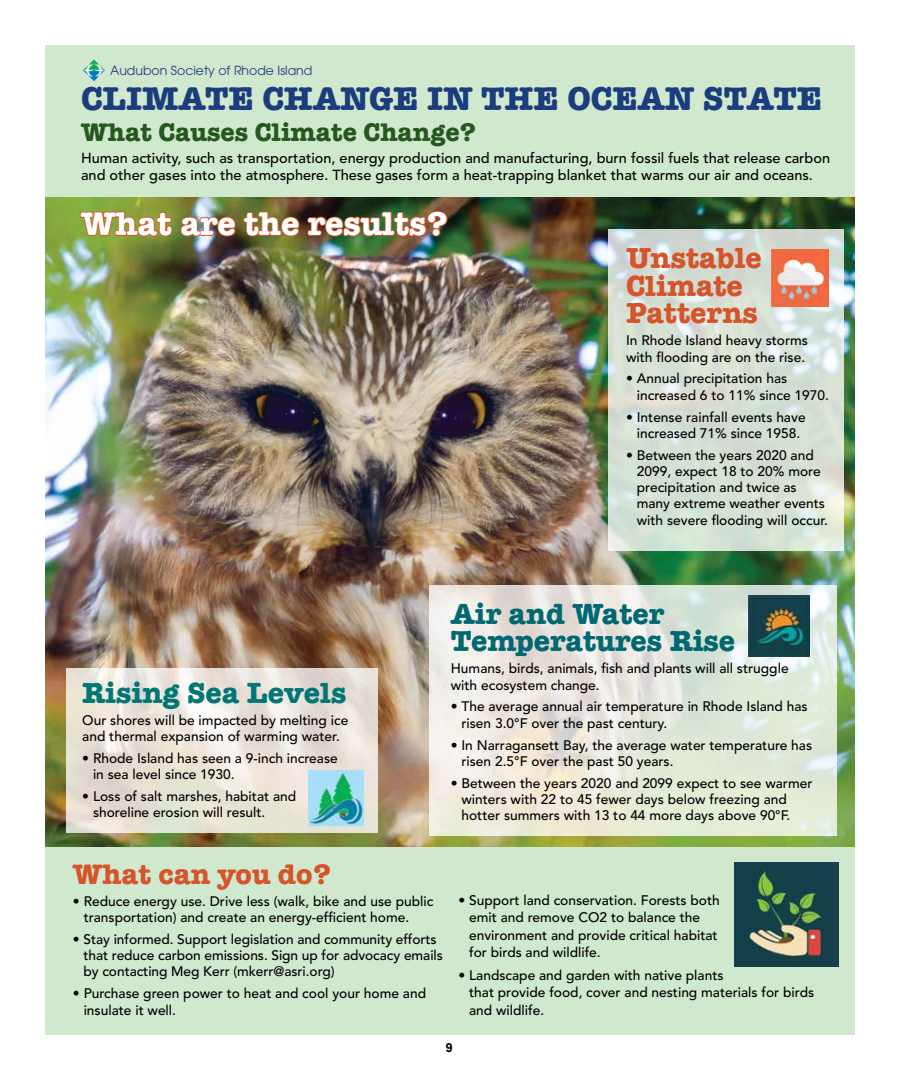
<style>
.page{position:relative;width:900px;height:1080px;background:#fff}
.page>*{position:absolute;margin:0;border:0;box-sizing:border-box;transform-origin:0 0}
.t1{font:700 33.88px "American Typewriter";color:#1a3d7d}
.t2{font:700 33.75px "American Typewriter";color:#fff}
.t3{font:700 30px/27.5px "American Typewriter";color:#006871}
.t4{font:700 30px/27.5px "American Typewriter";color:#d6542a}
.t5{font:700 30px "American Typewriter";color:#007774}
.t6{font:700 29px "American Typewriter";color:#d6542a}
.t7{font:700 26.25px "American Typewriter";color:#25581f}
.t8{font:500 14.5px/17px "Avenir";color:#000}
.t9{font:500 13.75px/16.2px "Avenir";color:#000}
.t10{font:12.5px "Avant Garde";color:#1a3d7d}
.t11{font:700 12.5px "Arial";color:#000}
</style>
<div class="page">
<div style="left:45px;top:45px;width:810px;height:990px;background:#d0e8cd"></div>
<img style="left:45px;top:198px;width:810px;height:649px">
<svg style="left:78px;top:199px;width:96px;height:41px;background:#989238"></svg>
<img style="left:180px;top:210px;width:269px;height:28px">
<svg style="left:608px;top:229px;width:236px;height:322px"></svg>
<svg style="left:429px;top:585px;width:407px;height:250px"></svg>
<svg style="left:67px;top:669px;width:311px;height:164px;background:#e9e3d9"></svg>
<img style="left:772px;top:250px;width:56px;height:56px">
<img style="left:749px;top:596px;width:61px;height:60px">
<img style="left:734px;top:862px;width:105px;height:104px">
<img style="left:308px;top:770px;width:56px;height:56px">
<img style="left:83px;top:59px;width:22px;height:22px">
<p class="t10" style="left:110px;top:63px;width:204px">Audubon Society of Rhode Island</p>
<h1 class="t1" style="left:81px;top:69px;width:743px">CLIMATE CHANGE IN THE OCEAN STATE</h1>
<h3 class="t7" style="left:81px;top:110px;width:396px">What Causes Climate Change?</h3>
<p class="t8" style="left:81px;top:150px;width:751px">Human activity, such as transportation, energy production and manufacturing, burn fossil fuels that release carbon and other gases into the atmosphere. These gases form a heat-trapping blanket that warms our air and oceans.</p>
<h2 class="t2" style="left:81px;top:195px;width:368px">What are the results?</h2>
<h3 class="t4" style="left:626px;top:243px;width:137px">Unstable<br>Climate<br>Patterns</h3>
<p class="t9" style="left:626px;top:333px;width:183px">In Rhode Island heavy storms with flooding are on the rise.</p>
<p class="t9" style="left:637px;top:371px;width:194px;text-indent:-11px">• Annual precipitation has increased 6 to 11% since 1970.</p>
<p class="t9" style="left:626px;top:409px;width:181px;text-align:center">• Intense rainfall events have increased 71% since 1958.</p>
<p class="t9" style="left:637px;top:447px;width:193px;text-indent:-11px">• Between the years 2020 and<br>2099, expect 18 to 20% more precipitation and twice as many extreme weather events with severe flooding will occur.</p>
<h3 class="t5" style="left:82px;top:667px;width:266px">Rising Sea Levels</h3>
<p class="t9" style="left:82px;top:712px;width:268px">Our shores will be impacted by melting ice and thermal expansion of warming water.</p>
<p class="t9" style="left:93px;top:750px;width:246px;text-indent:-11px">• Rhode Island has seen a 9-inch increase in sea level since 1930.</p>
<p class="t9" style="left:93px;top:789px;width:205px;text-indent:-11px">• Loss of salt marshes, habitat and shoreline erosion will result.</p>
<h3 class="t3" style="left:451px;top:599px;width:286px">Air and Water<br>Temperatures Rise</h3>
<p class="t9" style="left:451px;top:661px;width:339px">Humans, birds, animals, fish and plants will all struggle with ecosystem change.</p>
<p class="t9" style="left:461px;top:699px;width:348px;text-indent:-11px">• The average annual air temperature in Rhode Island has risen 3.0°F over the past century.</p>
<p class="t9" style="left:461px;top:737px;width:352px;text-indent:-11px">• In Narragansett Bay, the average water temperature has risen 2.5°F over the past 50 years.</p>
<p class="t9" style="left:461px;top:775px;width:353px;text-indent:-11px">• Between the years 2020 and 2099 expect to see warmer winters with 22 to 45 fewer days below freezing and hotter summers with 13 to 44 more days above 90°F.</p>
<h3 class="t6" style="left:73px;top:849px;width:259px">What can you do?</h3>
<p class="t9" style="left:84px;top:893px;width:351px;text-indent:-11px">• Reduce energy use. Drive less (walk, bike and use public transportation) and create an energy-efficient home.</p>
<p class="t9" style="left:84px;top:931px;width:361px;text-indent:-11px">• Stay informed. Support legislation and community efforts that reduce carbon emissions. Sign up for advocacy emails by contacting Meg Kerr (mkerr@asri.org)</p>
<p class="t9" style="left:84px;top:986px;width:344px;text-indent:-11px">• Purchase green power to heat and cool your home and insulate it well.</p>
<p class="t9" style="left:469px;top:892px;width:252px;line-height:17.4px;text-indent:-11px">• Support land conservation. Forests both emit and remove CO2 to balance the environment and provide critical habitat for birds and wildlife.</p>
<p class="t9" style="left:469px;top:967px;width:347px;line-height:17.4px;text-indent:-11px">• Landscape and garden with native plants<br>that provide food, cover and nesting materials for birds and wildlife.</p>
<p class="t11" style="left:446px;top:1039px;width:8px">9</p>
</div>
